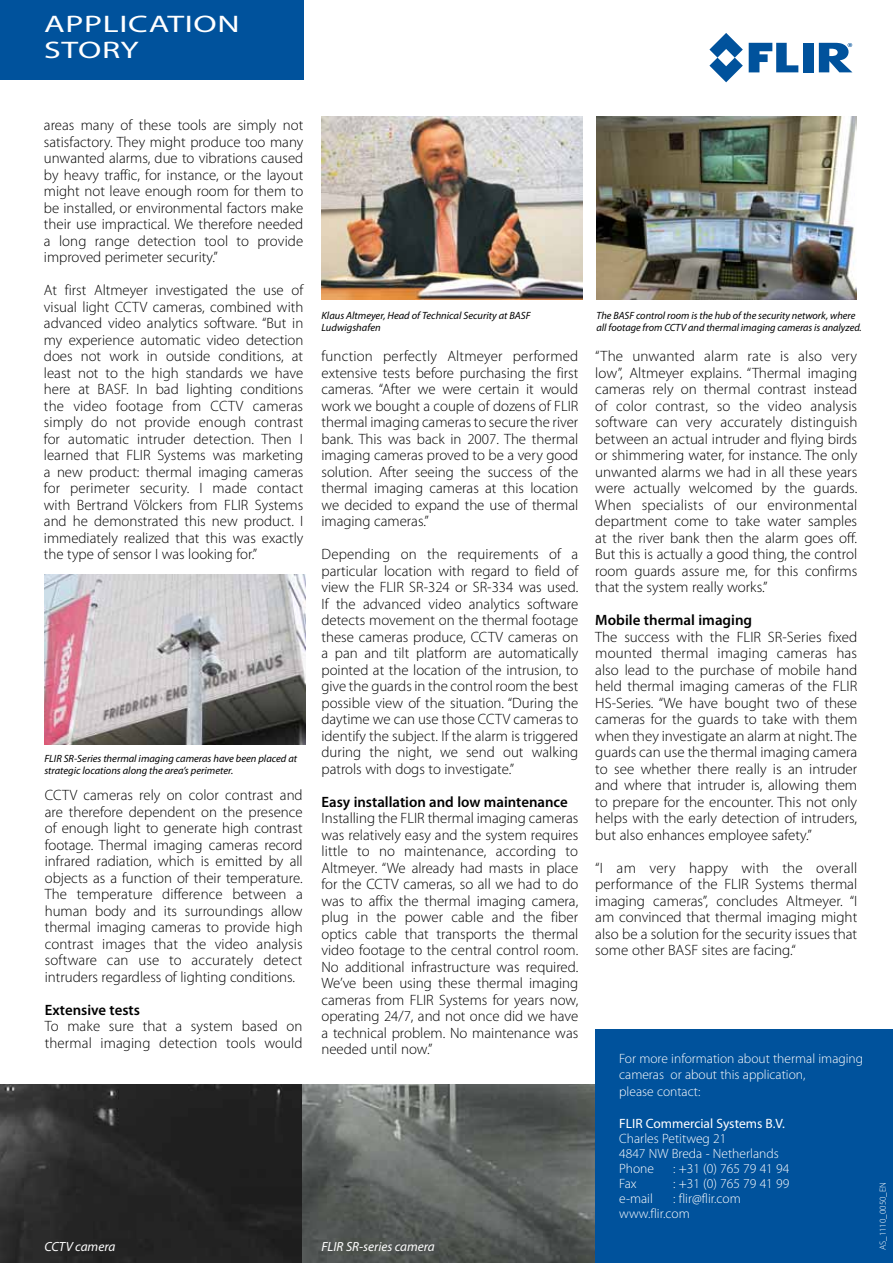
<style>
.page{position:relative;width:893px;height:1263px;background:#fff}
.page>*{position:absolute;margin:0;border:0;box-sizing:border-box;transform-origin:0 0}
.t1{font:24px/25.5px "Myriad Pro";letter-spacing:.02em;color:#fff;scale:1.41 1}
.t2{font:300 15px/16.5px "Myriad Pro";color:#000;text-align:justify}
.t3{font:600 15px "Myriad Pro";color:#000}
.t4{font:300 13.5px/15px "Myriad Pro";color:#fff}
.t5{font:13.5px "Myriad Pro";color:#fff}
.t6{font:italic 13.35px "Myriad Pro";color:#fff}
.t7{font:italic 10.5px/12.6px "Myriad Pro";color:#000}
.t8{font:300 9px "Myriad Pro";color:#fff}
</style>
<div class="page">
<svg style="left:749px;top:43px;width:49px;height:29px"></svg>
<div style="left:803px;top:43px;width:11px;height:29px;background:#00529c"></div>
<svg style="left:709px;top:33px;width:34px;height:49px"></svg>
<svg style="left:819px;top:43px;width:33px;height:29px"></svg>
<div style="left:0;top:0;width:303px;height:80px;background:#00529c"></div>
<img style="left:0;top:1084px;width:303px;height:179px">
<img style="left:303px;top:1084px;width:292px;height:179px">
<div style="left:595px;top:1029px;width:298px;height:234px;background:#00529c"></div>
<img style="left:597px;top:117px;width:259px;height:183px">
<img style="left:322px;top:117px;width:260px;height:183px">
<img style="left:45px;top:574px;width:260px;height:171px">
<h1 class="t1" style="left:44px;top:11px;width:140px">application story</h1>
<p class="t2" style="left:44px;top:117px;width:261px">areas many of these tools are simply not satisfactory. They might produce too many unwanted alarms, due to vibrations caused by heavy traffic, for instance, or the layout might not leave enough room for them to be installed, or environmental factors make their use impractical. We therefore needed a long range detection tool to provide improved perimeter security.”</p>
<p class="t2" style="left:44px;top:282px;width:261px">At first Altmeyer investigated the use of visual light CCTV cameras, combined with advanced video analytics software. “But in my experience automatic video detection does not work in outside conditions, at least not to the high standards we have here at BASF. In bad lighting conditions the video footage from CCTV cameras simply do not provide enough contrast for automatic intruder detection. Then I learned that FLIR Systems was marketing a new product: thermal imaging cameras for perimeter security. I made contact with Bertrand Völckers from FLIR Systems and he demonstrated this new product. I immediately realized that this was exactly the type of sensor I was looking for.”</p>
<p class="t7" style="left:44px;top:751px;width:254px">FLIR SR-Series thermal imaging cameras have been placed at strategic locations along the area’s perimeter.</p>
<p class="t2" style="left:45px;top:787px;width:259px">CCTV cameras rely on color contrast and are therefore dependent on the presence of enough light to generate high contrast footage. Thermal imaging cameras record infrared radiation, which is emitted by all objects as a function of their temperature.<br>The temperature difference between a human body and its surroundings allow thermal imaging cameras to provide high contrast images that the video analysis software can use to accurately detect intruders regardless of lighting conditions.</p>
<p class="t3" style="left:45px;top:1000px;width:97px">Extensive tests</p>
<p class="t2" style="left:45px;top:1018px;width:259px">To make sure that a system based on thermal imaging detection tools would</p>
<p class="t7" style="left:321px;top:309px;width:211px">Klaus Altmeyer, Head of Technical Security at BASF<br>Ludwigshafen</p>
<p class="t2" style="left:321px;top:348px;width:258px">function perfectly Altmeyer performed extensive tests before purchasing the first cameras. “After we were certain it would work we bought a couple of dozens of FLIR thermal imaging cameras to secure the river bank. This was back in 2007. The thermal imaging cameras proved to be a very good solution. After seeing the success of the thermal imaging cameras at this location we decided to expand the use of thermal imaging cameras.”</p>
<p class="t2" style="left:321px;top:546px;width:258px">Depending on the requirements of a particular location with regard to field of view the FLIR SR-324 or SR-334 was used.<br>If the advanced video analytics software detects movement on the thermal footage these cameras produce, CCTV cameras on a pan and tilt platform are automatically pointed at the location of the intrusion, to give the guards in the control room the best possible view of the situation. “During the daytime we can use those CCTV cameras to identify the subject. If the alarm is triggered during the night, we send out walking patrols with dogs to investigate.”</p>
<p class="t3" style="left:321px;top:792px;width:248px">Easy installation and low maintenance</p>
<p class="t2" style="left:321px;top:810px;width:258px">Installing the FLIR thermal imaging cameras was relatively easy and the system requires little to no maintenance, according to Altmeyer. “We already had masts in place for the CCTV cameras, so all we had to do was to affix the thermal imaging camera, plug in the power cable and the fiber optics cable that transports the thermal video footage to the central control room.<br>No additional infrastructure was required.<br>We’ve been using these thermal imaging cameras from FLIR Systems for years now, operating 24/7, and not once did we have a technical problem. No maintenance was needed until now.”</p>
<p class="t6" style="left:44px;top:1238px;width:72px">CCTV camera</p>
<p class="t6" style="left:321px;top:1238px;width:115px">FLIR SR-series camera</p>
<p class="t7" style="left:596px;top:309px;width:267px">The BASF control room is the hub of the security network, where all footage from CCTV and thermal imaging cameras is analyzed.</p>
<p class="t2" style="left:595px;top:348px;width:264px">“The unwanted alarm rate is also very low”, Altmeyer explains. “Thermal imaging cameras rely on thermal contrast instead of color contrast, so the video analysis software can very accurately distinguish between an actual intruder and flying birds or shimmering water, for instance. The only unwanted alarms we had in all these years were actually welcomed by the guards.<br>When specialists of our environmental department come to take water samples at the river bank then the alarm goes off.<br>But this is actually a good thing, the control room guards assure me, for this confirms that the system really works.”</p>
<p class="t3" style="left:595px;top:610px;width:158px">Mobile thermal imaging</p>
<p class="t2" style="left:595px;top:629px;width:263px">The success with the FLIR SR-Series fixed mounted thermal imaging cameras has also lead to the purchase of mobile hand held thermal imaging cameras of the FLIR HS-Series. “We have bought two of these cameras for the guards to take with them when they investigate an alarm at night. The guards can use the thermal imaging camera to see whether there really is an intruder and where that intruder is, allowing them to prepare for the encounter. This not only helps with the early detection of intruders, but also enhances employee safety.”</p>
<p class="t2" style="left:595px;top:860px;width:264px">“I am very happy with the overall performance of the FLIR Systems thermal imaging cameras”, concludes Altmeyer. “I am convinced that thermal imaging might also be a solution for the security issues that some other BASF sites are facing.“</p>
<p class="t4" style="left:619px;top:1050px;width:245px;line-height:16.8px">For more information about thermal imaging cameras or about this application,<br>please contact:</p>
<p class="t5" style="left:619px;top:1115px;width:167px">FLIR Commercial Systems B.V.</p>
<p class="t4" style="left:619px;top:1131px;width:161px">Charles Petitweg 21<br>4847 NW Breda - Netherlands<br>Phone</p>
<p class="t4" style="left:673px;top:1161px;width:118px">: +31 (0) 765 79 41 94</p>
<p class="t4" style="left:619px;top:1176px;width:19px">Fax</p>
<p class="t4" style="left:673px;top:1176px;width:118px">: +31 (0) 765 79 41 99</p>
<p class="t4" style="left:619px;top:1191px;width:35px">e-mail</p>
<p class="t4" style="left:619px;top:1191px;width:123px;text-indent:54px">: flir@flir.com www.flir.com</p>
<p class="t8" style="left:878px;top:1250px;width:70px;rotate:-90deg">AS_1110_0050_EN</p>
</div>
